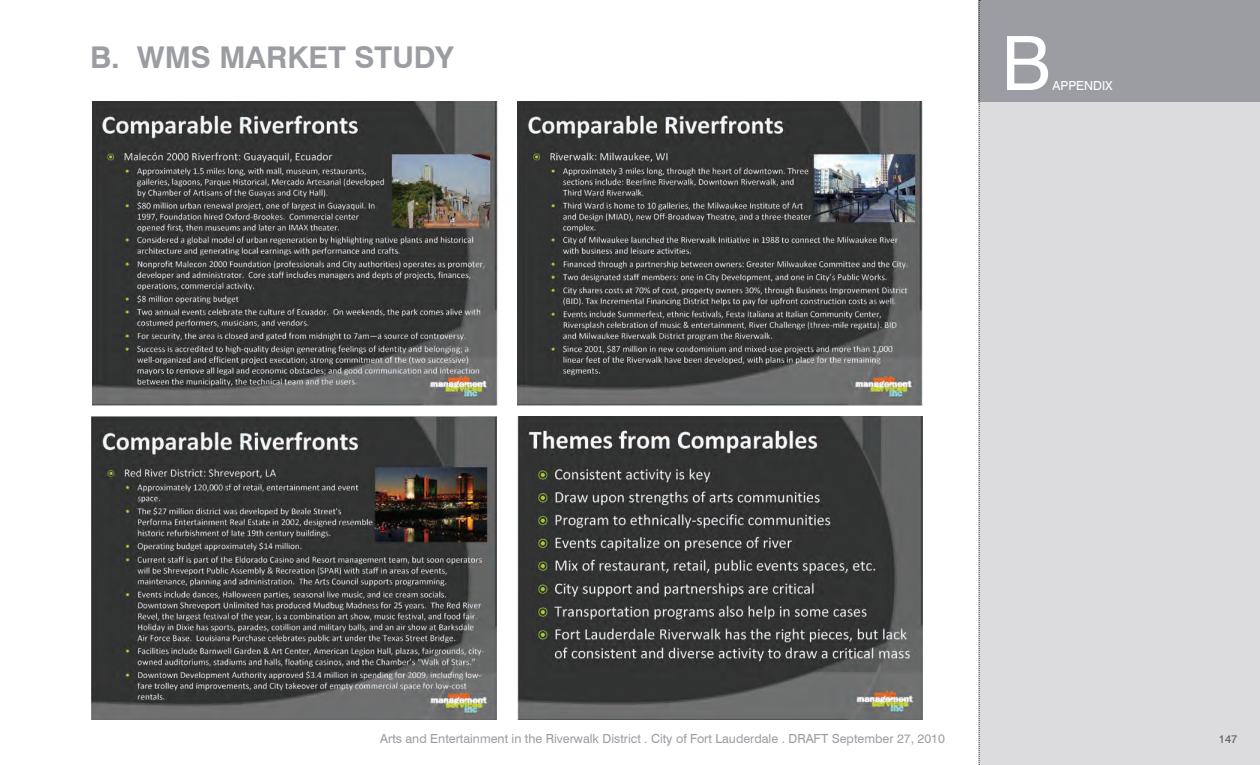
<style>
.page{position:relative;width:1260px;height:765px;background:#fff}
.page>*{position:absolute;margin:0;border:0;box-sizing:border-box;transform-origin:0 0}
.t1{font:75px "Swiss 721 BT";color:#fff}
.t2{font:700 30px "Swiss 721 BT";color:#9c9da3}
.t3{font:12.5px "Swiss 721 BT";color:#9c9da3}
.t4{font:12.5px "Swiss 721 BT";color:#fff}
.t5{font:11.25px "Swiss 721 BT";color:#56565a}
</style>
<div class="page">
<div style="left:979px;top:0;width:281px;height:765px;background:#dcdcdf"></div>
<div style="left:979px;top:0;width:281px;height:101px;background:#9c9da3"></div>
<svg style="left:979px;top:0;width:1px;height:765px"></svg>
<img style="left:517px;top:101px;width:405px;height:304px">
<img style="left:91px;top:416px;width:405px;height:304px">
<img style="left:517px;top:416px;width:405px;height:304px">
<img style="left:92px;top:101px;width:405px;height:304px">
<h2 class="t2" style="left:90px;top:39px;width:365px">B. WMS MARKET STUDY</h2>
<h1 class="t1" style="left:1001px;top:18px;width:51px">B</h1>
<p class="t4" style="left:1052px;top:78px;width:62px">APPENDIX</p>
<p class="t3" style="left:380px;top:730px;width:566px">Arts and Entertainment in the Riverwalk District . City of Fort Lauderdale . DRAFT September 27, 2010</p>
<p class="t5" style="left:1219px;top:732px;width:20px">147</p>
</div>
